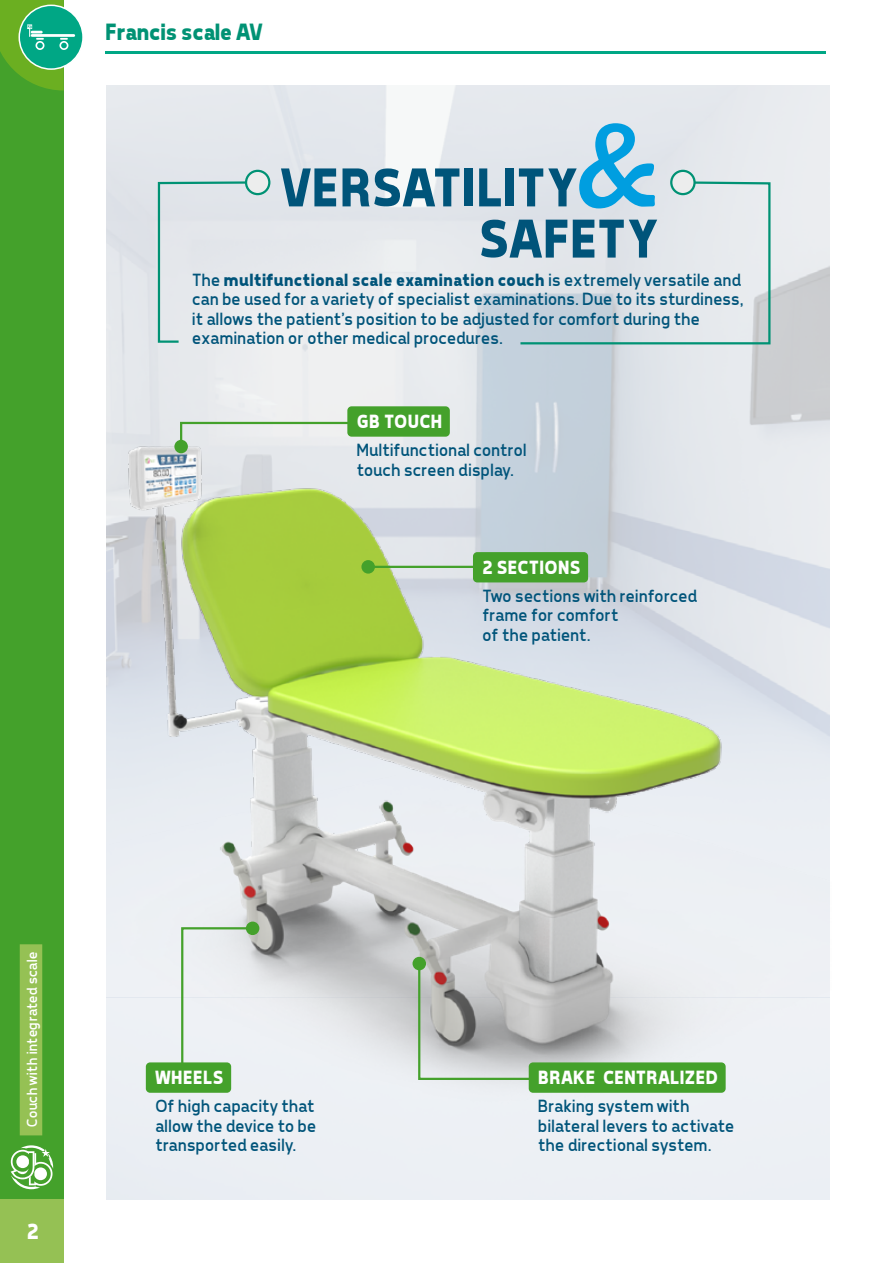
<style>
.page{position:relative;width:893px;height:1263px;background:#fff}
.page>*{position:absolute;margin:0;border:0;box-sizing:border-box;transform-origin:0 0}
.t1{font:700 55.5px/51.2px "Tepeno Sans";letter-spacing:-.01em;color:#00547a}
.t2{font:700 24px "Tepeno Sans";letter-spacing:-.02em;color:#009274}
.t3{font:700 22.5px "Tepeno Sans";color:#fff}
.t4{font:700 19.5px "Tepeno Sans";letter-spacing:.015em;color:#fff}
.t5{font:18px/19.5px "Tepeno Sans";letter-spacing:.01em;color:#00547a}
.t6{font:15px "Tepeno Sans";letter-spacing:.01em;color:#fff}
.s1{font-weight:700}
</style>
<div class="page">
<hr style="left:106px;top:51px;width:720px;height:2px;background:#00a785">
<div style="left:0;top:0;width:64px;height:1263px;background:#44a12b"></div>
<div style="left:0;top:1199px;width:64px;height:64px;background:#95c154"></div>
<svg style="left:11px;top:1145px;width:42px;height:44px"></svg>
<div style="left:20px;top:944px;width:22px;height:191px;background:#95c154"></div>
<div style="left:19px;top:5px;width:64px;height:64px;background:#00a785;border-radius:50%"></div>
<hr style="left:31px;top:34px;width:44px;height:3px;background:#fff">
<svg style="left:0;top:0;width:68px;height:91px"></svg>
<img style="left:106px;top:85px;width:723px;height:1114px">
<img style="left:108px;top:394px;width:722px;height:716px">
<svg style="left:179px;top:421px;width:212px;height:28px;background:#dce5de"></svg>
<div style="left:174px;top:440px;width:14px;height:13px;background:#44a12b;border-radius:50%"></div>
<div style="left:347px;top:406px;width:103px;height:31px;background:#44a12b;border-radius:4px"></div>
<svg style="left:417px;top:961px;width:148px;height:120px;background:#b9bbb9"></svg>
<div style="left:412px;top:957px;width:14px;height:13px;background:#44a12b;border-radius:50%"></div>
<div style="left:529px;top:1062px;width:197px;height:31px;background:#44a12b;border-radius:4px"></div>
<svg style="left:180px;top:926px;width:75px;height:146px;background:#e4ebe9"></svg>
<div style="left:246px;top:921px;width:13px;height:14px;background:#44a12b;border-radius:50%"></div>
<div style="left:146px;top:1062px;width:85px;height:31px;background:#44a12b;border-radius:4px"></div>
<hr style="left:368px;top:566px;width:147px;height:2px;background:#44a12b">
<div style="left:361px;top:560px;width:14px;height:14px;background:#44a12b;border-radius:50%"></div>
<div style="left:473px;top:552px;width:115px;height:30px;background:#44a12b;border-radius:4px"></div>
<div style="left:157px;top:180px;width:102px;height:164px;background:#e4e7eb"></div>
<div style="left:246px;top:171px;width:23px;height:23px;background:#eceded;border-radius:50%"></div>
<div style="left:245px;top:170px;width:25px;height:25px;border:2px solid #009274;border-radius:50%"></div>
<svg style="left:518px;top:180px;width:254px;height:166px;background:#d8e0e5"></svg>
<div style="left:671px;top:171px;width:23px;height:23px;background:#eceded;border-radius:50%"></div>
<div style="left:670px;top:170px;width:26px;height:25px;border:2px solid #009274;border-radius:50%"></div>
<h2 class="t2" style="left:104px;top:18px;width:159px">Francis scale AV</h2>
<h1 class="t1" style="left:476px;top:161px;width:183px;text-indent:-197px">VERSATILITY<br>SAFETY<sup>&amp;</sup></h1>
<p class="t5" style="left:191px;top:269px;width:553px">The <span class="s1">multifunctional scale examination couch</span> is extremely versatile and can be used for a variety of specialist examinations. Due to its sturdiness, it allows the patient's position to be adjusted for comfort during the examination or other medical procedures.</p>
<p class="t4" style="left:356px;top:410px;width:87px">GB TOUCH</p>
<p class="t5" style="left:356px;top:440px;width:171px">Multifunctional control touch screen display.</p>
<p class="t4" style="left:481px;top:556px;width:100px">2 SECTIONS</p>
<p class="t5" style="left:481px;top:586px;width:216px">Two sections with reinforced frame for comfort<br>of the patient.</p>
<p class="t6" style="left:23px;top:1128px;width:178px;rotate:-90deg">Couch with integrated scale</p>
<p class="t3" style="left:26px;top:1218px;width:14px">2</p>
<p class="t4" style="left:154px;top:1066px;width:70px">WHEELS</p>
<p class="t5" style="left:154px;top:1096px;width:163px;text-align:justify">Of high capacity that allow the device to be transported easily.</p>
<p class="t4" style="left:537px;top:1066px;width:181px">BRAKE CENTRALIZED</p>
<p class="t5" style="left:537px;top:1096px;width:198px">Braking system with bilateral levers to activate the directional system.</p>
</div>
